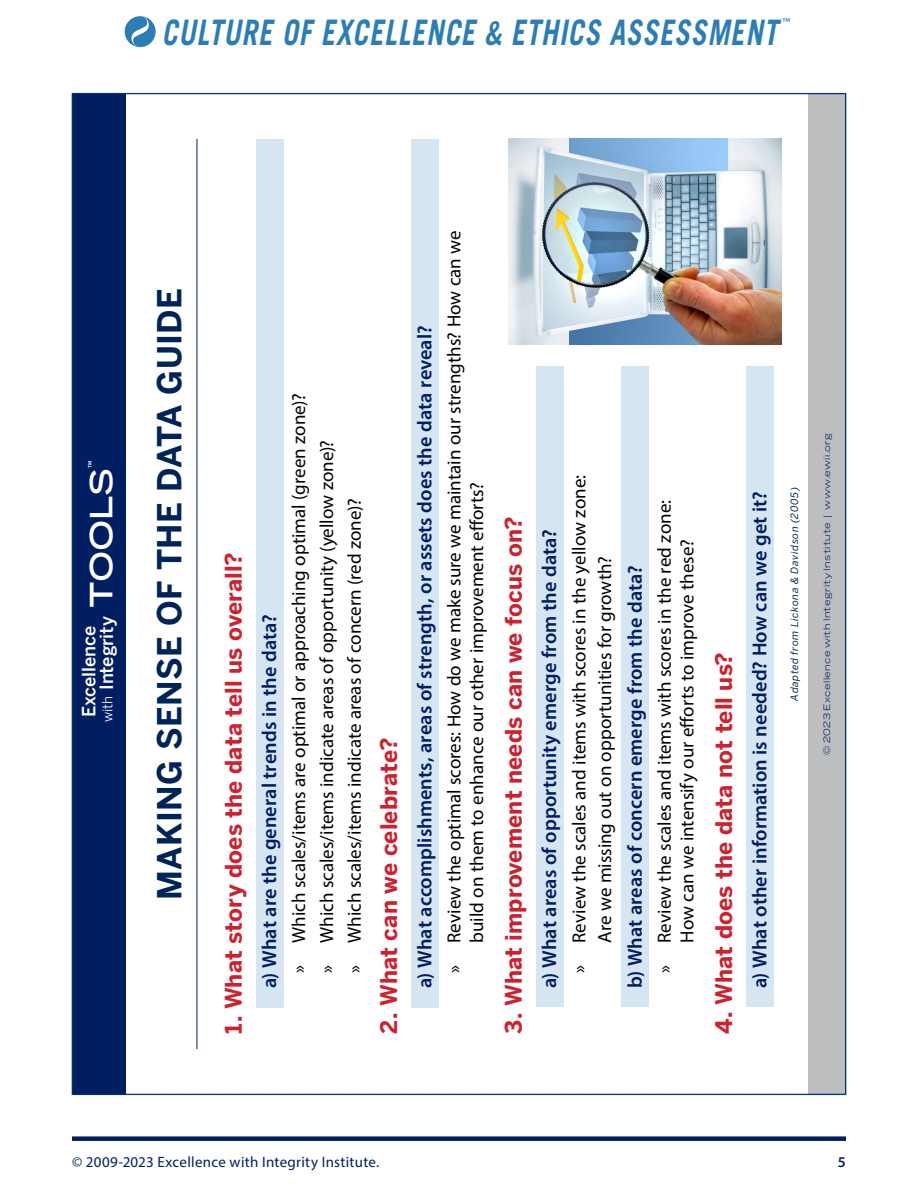
<style>
.page{position:relative;width:918px;height:1188px;background:#fff}
.page>*{position:absolute;margin:0;border:0;box-sizing:border-box;transform-origin:0 0}
.t1{font:italic 700 35.1px "Trade Gothic LT Std";letter-spacing:.035em;color:#2b7db8;scale:.8 1}
.t2{font:700 32.85px "Benton Sans";letter-spacing:.01em;color:#002457}
.t3{font:700 22.8px "Benton Sans";letter-spacing:.005em;color:#cf202e}
.t4{font:600 20.25px "Myriad Pro";letter-spacing:.005em;color:#001e62}
.t5{font:18.9px/27.8px "Myriad Pro";color:#000}
.t6{font:500 18.15px/17.5px "Benton Sans";letter-spacing:-.01em;color:#fff}
.t7{font:15px "Myriad Pro";letter-spacing:.02em;color:#001e62}
.t8{font:600 15px "Myriad Pro";color:#001e62}
.t9{font:13.05px "Myriad Pro";color:#2b7db8}
.t10{font:italic 10.05px "Benton Sans";letter-spacing:.06em;color:#002457}
.t11{font:8.85px "Benton Sans Wide";letter-spacing:.04em;color:#001e62}
.t12{font:500 7.95px "Benton Sans";color:#fff}
.s1{font-size:32.85px}
.s2{font-weight:400;font-size:13.65px}
.s3{font-family:"Benton Sans Wide";font-size:30.3px}
</style>
<div class="page">
<svg style="left:125px;top:16px;width:31px;height:31px"></svg>
<div style="left:72px;top:1136px;width:774px;height:5px;background:#001e62"></div>
<div style="left:72px;top:93px;width:53px;height:1002px;background:#001e62"></div>
<div style="left:808px;top:93px;width:38px;height:1002px;background:#bcbec0"></div>
<div style="left:256px;top:139px;width:28px;height:868px;background:#d5e5f1"></div>
<div style="left:411px;top:139px;width:28px;height:868px;background:#d5e5f1"></div>
<div style="left:536px;top:366px;width:28px;height:641px;background:#d5e5f1"></div>
<div style="left:622px;top:366px;width:27px;height:641px;background:#d5e5f1"></div>
<div style="left:746px;top:366px;width:28px;height:641px;background:#d5e5f1"></div>
<img style="left:508px;top:139px;width:273px;height:205px">
<hr style="left:197px;top:139px;width:1px;height:910px;background:#002457">
<h1 class="t1" style="left:162px;top:10px;width:771px">CULTURE OF EXCELLENCE <span class="s1">&amp;</span> ETHICS ASSESSMENT</h1>
<p class="t9" style="left:782px;top:14px;width:10px">™</p>
<p class="t12" style="left:86px;top:468px;width:9px;rotate:-90deg">™</p>
<p class="t6" style="left:80px;top:722px;width:256px;rotate:-90deg">Excellence<br><span class="s2">with</span> Integrity <span class="s3">TOOLS</span></p>
<h2 class="t2" style="left:149px;top:900px;width:613px;rotate:-90deg">MAKING SENSE OF THE DATA GUIDE</h2>
<p class="t3" style="left:219px;top:1034px;width:483px;rotate:-90deg">1. What story does the data tell us overall?</p>
<p class="t4" style="left:256px;top:988px;width:375px;rotate:-90deg">a) What are the general trends in the data?</p>
<p class="t5" style="left:285px;top:973px;width:581px;rotate:-90deg">» Which scales/items are optimal or approaching optimal (green zone)? » Which scales/items indicate areas of opportunity (yellow zone)?<br>» Which scales/items indicate areas of concern (red zone)?</p>
<p class="t3" style="left:374px;top:1034px;width:298px;rotate:-90deg">2. What can we celebrate?</p>
<p class="t4" style="left:412px;top:988px;width:664px;rotate:-90deg">a) What accomplishments, areas of strength, or assets does the data reveal?</p>
<p class="t5" style="left:442px;top:943px;width:714px;line-height:22.8px;text-indent:-30px;rotate:-90deg">» Review the optimal scores: How do we make sure we maintain our strengths? How can we build on them to enhance our other improvement efforts?</p>
<p class="t3" style="left:499px;top:1034px;width:519px;rotate:-90deg">3. What improvement needs can we focus on?</p>
<p class="t4" style="left:537px;top:988px;width:460px;rotate:-90deg">a) What areas of opportunity emerge from the data?</p>
<p class="t5" style="left:566px;top:943px;width:469px;line-height:25.8px;text-indent:-30px;rotate:-90deg">» Review the scales and items with scores in the yellow zone:<br>Are we missing out on opportunities for growth?</p>
<p class="t4" style="left:622px;top:988px;width:424px;rotate:-90deg">b) What areas of concern emerge from the data?</p>
<p class="t5" style="left:653px;top:973px;width:475px;line-height:22.8px;text-align:center;rotate:-90deg">» Review the scales and items with scores in the red zone:<br>How can we intensify our efforts to improve these?</p>
<p class="t3" style="left:710px;top:1034px;width:383px;rotate:-90deg">4. What does the data not tell us?</p>
<p class="t4" style="left:747px;top:988px;width:498px;rotate:-90deg">a) What other information is needed? How can we get it?</p>
<p class="t10" style="left:788px;top:701px;width:216px;rotate:-90deg">Adapted from Lickona &amp; Davidson (2005)</p>
<p class="t11" style="left:822px;top:755px;width:323px;rotate:-90deg">© 2023 Excellence with Integrity Institute | www.ewii.org</p>
<p class="t7" style="left:72px;top:1152px;width:309px">© 2009-2023 Excellence with Integrity Institute.</p>
<p class="t8" style="left:838px;top:1152px;width:10px">5</p>
</div>
